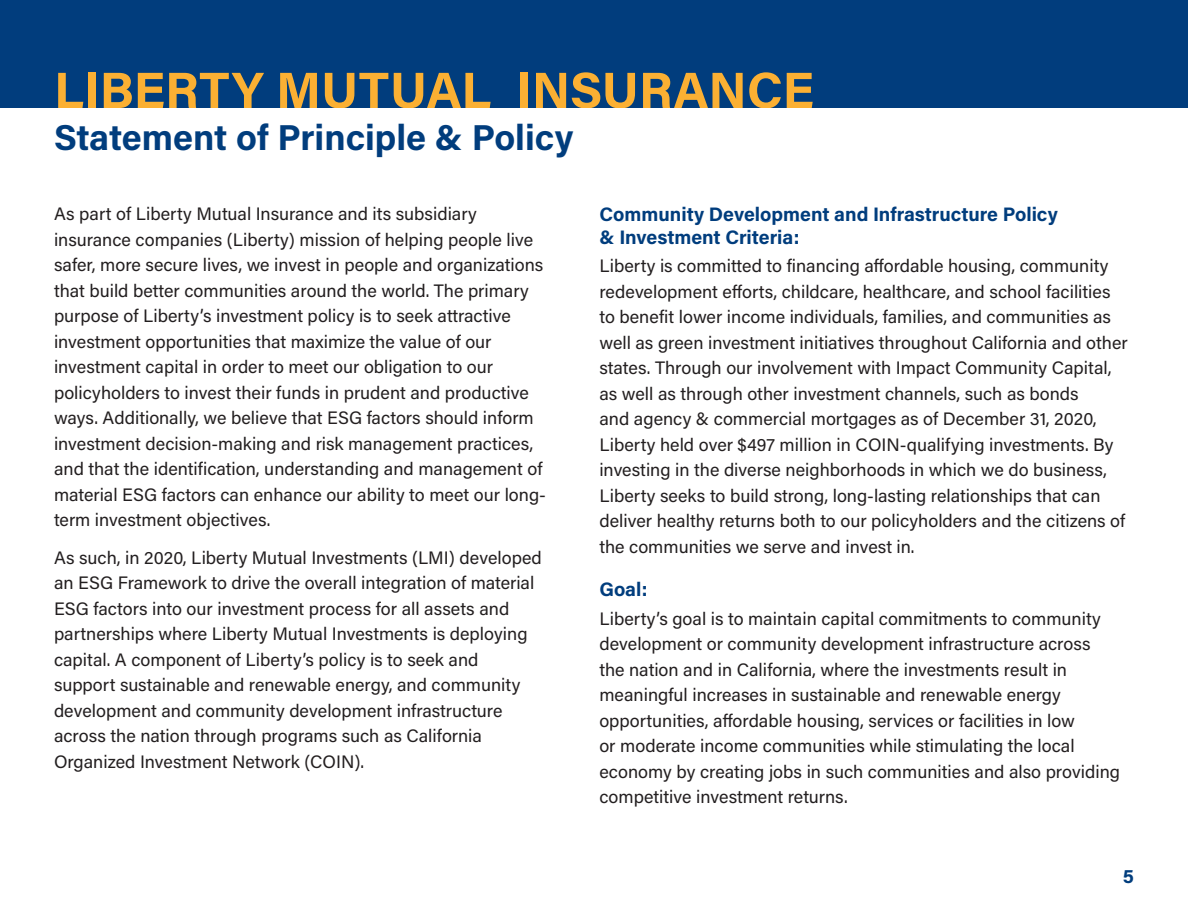
<style>
.page{position:relative;width:1188px;height:918px;background:#fff}
.page>*{position:absolute;margin:0;border:0;box-sizing:border-box;transform-origin:0 0}
.t1{font:700 51px "Acumin Pro";color:#fbb033}
.Sub_2{font:700 36px "Acumin Pro";color:#013d7d}
.Sub_2-2{font:700 19.5px/22.5px "Acumin Pro";color:#013d7d}
.Body{font:18px/25.5px "Acumin Pro";color:#231f20}
</style>
<div class="page">
<div style="left:0;top:0;width:1188px;height:108px;background:#013d7d"></div>
<p class="t1" style="left:54px;top:54px;width:762px">LIBERTY MUTUAL INSURANCE</p>
<p class="Sub_2" style="left:54px;top:112px;width:521px">Statement of Principle &amp; Policy</p>
<p class="Body" style="left:54px;top:200px;width:494px">As part of Liberty Mutual Insurance and its subsidiary insurance companies (Liberty) mission of helping people live safer, more secure lives, we invest in people and organizations that build better communities around the world. The primary purpose of Liberty’s investment policy is to seek attractive investment opportunities that maximize the value of our investment capital in order to meet our obligation to our policyholders to invest their funds in prudent and productive ways. Additionally, we believe that ESG factors should inform investment decision-making and risk management practices, and that the identification, understanding and management of material ESG factors can enhance our ability to meet our long&shy;term investment objectives.</p>
<p class="Body" style="left:54px;top:544px;width:489px">As such, in 2020, Liberty Mutual Investments (LMI) developed an ESG Framework to drive the overall integration of material ESG factors into our investment process for all assets and partnerships where Liberty Mutual Investments is deploying capital. A component of Liberty’s policy is to seek and support sustainable and renewable energy, and community development and community development infrastructure across the nation through programs such as California Organized Investment Network (COIN).</p>
<p class="Sub_2-2" style="left:599px;top:202px;width:460px">Community Development and Infrastructure Policy &amp; Investment Criteria:</p>
<p class="Body" style="left:599px;top:253px;width:530px">Liberty is committed to financing affordable housing, community redevelopment efforts, childcare, healthcare, and school facilities to benefit lower income individuals, families, and communities as well as green investment initiatives throughout California and other states. Through our involvement with Impact Community Capital, as well as through other investment channels, such as bonds<br>and agency &amp; commercial mortgages as of December 31, 2020, Liberty held over $497 million in COIN-qualifying investments. By investing in the diverse neighborhoods in which we do business, Liberty seeks to build strong, long-lasting relationships that can deliver healthy returns both to our policyholders and the citizens of the communities we serve and invest in.</p>
<p class="Sub_2-2" style="left:599px;top:577px;width:50px">Goal:</p>
<p class="Body" style="left:599px;top:605px;width:522px">Liberty’s goal is to maintain capital commitments to community development or community development infrastructure across the nation and in California, where the investments result in meaningful increases in sustainable and renewable energy opportunities, affordable housing, services or facilities in low<br>or moderate income communities while stimulating the local economy by creating jobs in such communities and also providing competitive investment returns.</p>
<p class="Sub_2-2" style="left:1123px;top:864px;width:13px">5</p>
</div>
